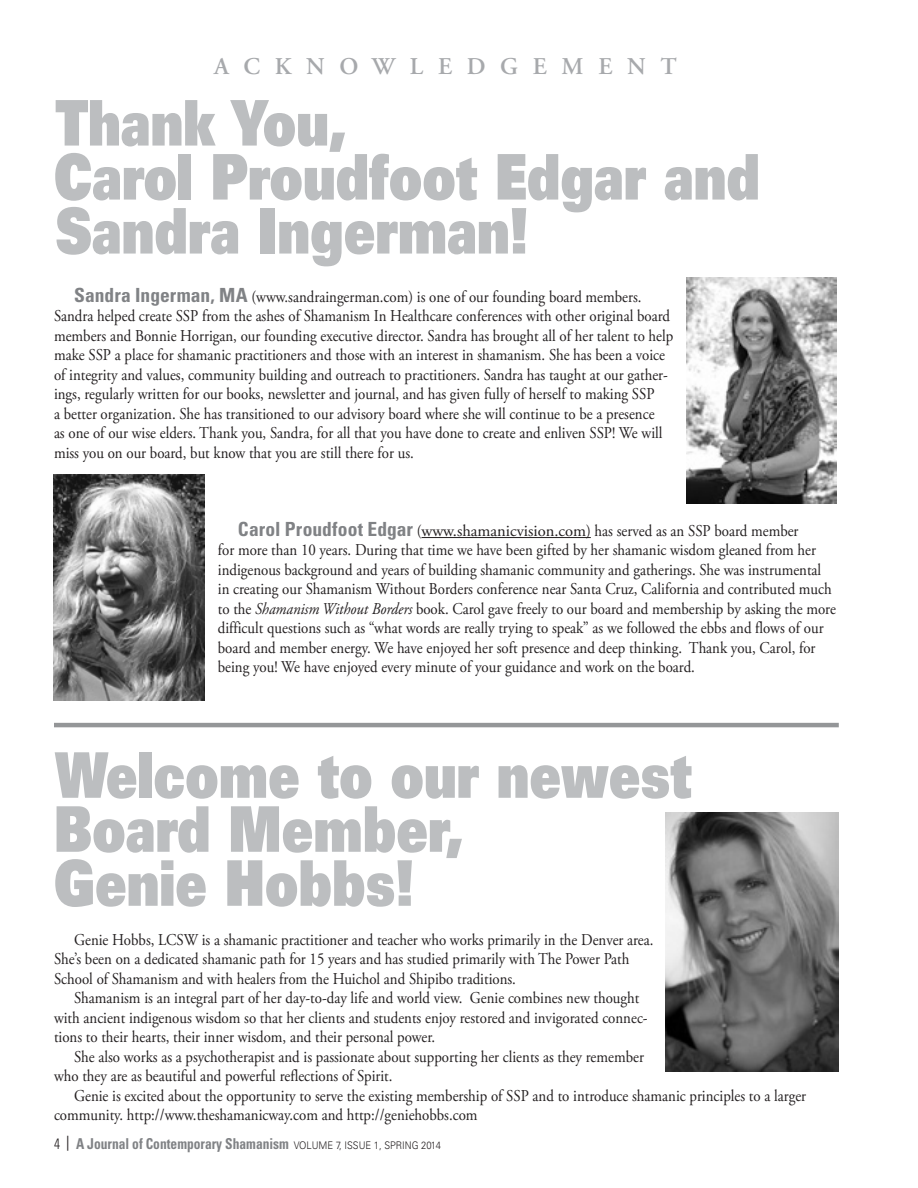
<style>
.page{position:relative;width:918px;height:1188px;background:#fff}
.page>*{position:absolute;margin:0;border:0;box-sizing:border-box;transform-origin:0 0}
.t1{font:63px/54px "Univers LT Std X Black";color:#bcbec0;scale:.8 1}
.t2{font:600 24px "Adobe Garamond Pro";letter-spacing:.615em;color:#a7a9ac}
.t3{font:16.5px/19.5px "Adobe Garamond Pro";color:#231f20;scale:.9 1}
.t4{font:700 condensed 15px "Univers";color:#808285;scale:.9 1}
.s1{font-family:"Univers LT Std";font-weight:700;font-stretch:condensed;font-size:19.5px;color:#808285}
.s2{font-style:italic}
.s3{font-weight:300;color:#231f20}
.s4{font-family:"Officina Sans";font-weight:400;font-stretch:normal;color:#231f20}
.s5{font-weight:300;font-stretch:normal;font-size:10.5px;color:#231f20}
</style>
<div class="page">
<hr style="left:422px;top:537px;width:169px;height:1px;background:#231f20">
<img style="left:687px;top:278px;width:150px;height:226px">
<hr style="left:54px;top:723px;width:785px;height:4px;background:#949698">
<img style="left:666px;top:812px;width:173px;height:260px">
<img style="left:54px;top:475px;width:150px;height:225px">
<h2 class="t2" style="left:214px;top:52px;width:464px">ACKNOWLEDGEMENT</h2>
<h1 class="t1" style="left:54px;top:94px;width:884px">Thank You,<br>Carol Proudfoot Edgar and<br>Sandra Ingerman!</h1>
<p class="t3" style="left:54px;top:288px;width:690px;text-indent:20px"><span class="s1">Sandra Ingerman, MA</span> (www.sandraingerman.com) is one of our founding board members.<br>Sandra helped create SSP from the ashes of Shamanism In Healthcare conferences with other original board members and Bonnie Horrigan, our founding executive director. Sandra has brought all of her talent to help make SSP a place for shamanic practitioners and those with an interest in shamanism. She has been a voice of integrity and values, community building and outreach to practitioners. Sandra has taught at our gather&shy;ings, regularly written for our books, newsletter and journal, and has given fully of herself to making SSP<br>a better organization. She has transitioned to our advisory board where she will continue to be a presence<br>as one of our wise elders. Thank you, Sandra, for all that you have done to create and enliven SSP! We will miss you on our board, but know that you are still there for us.</p>
<p class="t3" style="left:218px;top:522px;width:688px;text-indent:20px"><span class="s1">Carol Proudfoot Edgar</span> (www.shamanicvision.com) has served as an SSP board member<br>for more than 10 years. During that time we have been gifted by her shamanic wisdom gleaned from her indigenous background and years of building shamanic community and gatherings. She was instrumental in creating our Shamanism Without Borders conference near Santa Cruz, California and contributed much to the <span class="s2">Shamanism Without Borders</span> book. Carol gave freely to our board and membership by asking the more difficult questions such as “what words are really trying to speak” as we followed the ebbs and flows of our board and member energy. We have enjoyed her soft presence and deep thinking. Thank you, Carol, for being you! We have enjoyed every minute of your guidance and work on the board.</p>
<h1 class="t1" style="left:54px;top:746px;width:799px">Welcome to our newest<br>Board Member,<br>Genie Hobbs!</h1>
<p class="t3" style="left:54px;top:930px;width:668px;text-indent:20px">Genie Hobbs, LCSW is a shamanic practitioner and teacher who works primarily in the Denver area.<br>She’s been on a dedicated shamanic path for 15 years and has studied primarily with The Power Path<br>School of Shamanism and with healers from the Huichol and Shipibo traditions.</p>
<p class="t3" style="left:54px;top:989px;width:661px;text-indent:20px">Shamanism is an integral part of her day-to-day life and world view. Genie combines new thought with ancient indigenous wisdom so that her clients and students enjoy restored and invigorated connec&shy;tions to their hearts, their inner wisdom, and their personal power.</p>
<p class="t3" style="left:54px;top:1047px;width:657px;text-indent:20px">She also works as a psychotherapist and is passionate about supporting her clients as they remember who they are as beautiful and powerful reflections of Spirit.</p>
<p class="t3" style="left:54px;top:1086px;width:837px;text-indent:20px">Genie is excited about the opportunity to serve the existing membership of SSP and to introduce shamanic principles to a larger community. http://www.theshamanicway.com and http://geniehobbs.com</p>
<p class="t4" style="left:54px;top:1134px;width:431px"><span class="s3">4</span> <span class="s4">|</span> A Journal of Contemporary Shamanism <span class="s5">VOLUME 7, ISSUE 1, SPRING 2014</span></p>
</div>
